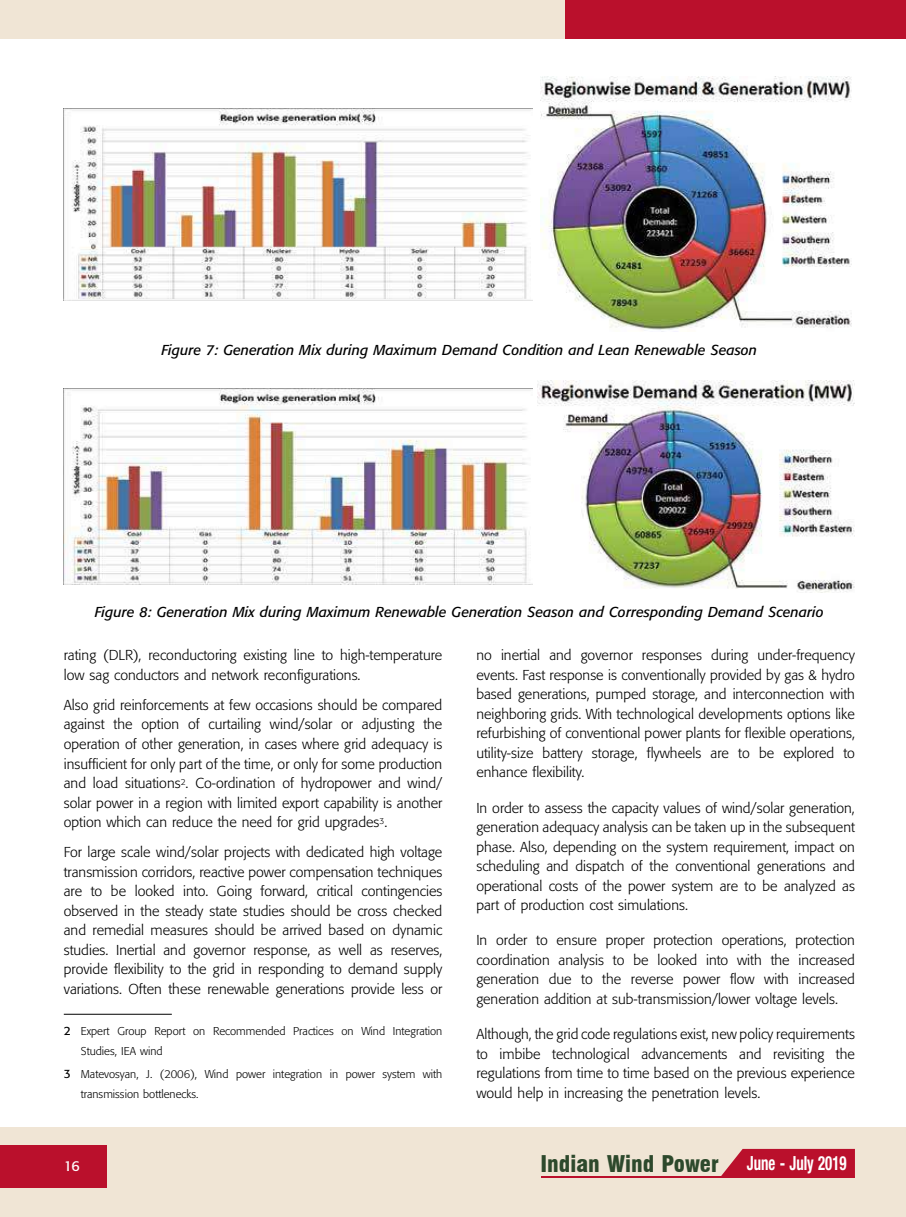
<style>
.page{position:relative;width:906px;height:1217px;background:#fff}
.page>*{position:absolute;margin:0;border:0;box-sizing:border-box;transform-origin:0 0}
.t1{font:900 condensed 22.5px "Swiss 721 BT";color:#2d492c}
.t2{font:300 14.25px/19.5px "Formata";color:#000;text-align:justify}
.t3{font:italic 14.25px "Formata";color:#000}
.t4{font:14.25px "Formata";color:#fff}
.t5{font:300 11.25px/19.5px "Formata";color:#000}
.s1{font-weight:400;font-size:12px}
.s2{font-family:"Helvetica Neue LT Pro";font-weight:700;font-size:19.5px;color:#fff}
</style>
<div class="page">
<div style="left:0;top:0;width:566px;height:38px;background:#f0e5d5"></div>
<div style="left:0;top:1127px;width:906px;height:89px;background:#f0e5d5"></div>
<div style="left:566px;top:0;width:340px;height:38px;background:#ba102c"></div>
<div style="left:0;top:1144px;width:106px;height:43px;background:#ba102c"></div>
<svg style="left:721px;top:1148px;width:134px;height:28px;background:#c0273e"></svg>
<hr style="left:542px;top:1176px;width:313px;height:1px;background:#ba102c">
<hr style="left:64px;top:1013px;width:108px;height:1px;background:#000">
<img style="left:64px;top:108px;width:468px;height:192px">
<img style="left:541px;top:77px;width:311px;height:253px">
<img style="left:64px;top:388px;width:468px;height:197px">
<img style="left:538px;top:381px;width:317px;height:211px">
<p class="t3" style="left:161px;top:341px;width:597px">Figure 7: Generation Mix during Maximum Demand Condition and Lean Renewable Season</p>
<p class="t3" style="left:95px;top:603px;width:730px">Figure 8: Generation Mix during Maximum Renewable Generation Season and Corresponding Demand Scenario</p>
<p class="t2" style="left:64px;top:645px;width:380px">rating (DLR), reconductoring existing line to high-temperature low sag conductors and network reconfigurations.</p>
<p class="t2" style="left:64px;top:695px;width:380px">Also grid reinforcements at few occasions should be compared against the option of curtailing wind/solar or adjusting the operation of other generation, in cases where grid adequacy is insufficient for only part of the time, or only for some production and load situations<sup>2</sup>. Co-ordination of hydropower and wind/ solar power in a region with limited export capability is another option which can reduce the need for grid upgrades<sup>3</sup>.</p>
<p class="t2" style="left:64px;top:842px;width:380px">For large scale wind/solar projects with dedicated high voltage transmission corridors, reactive power compensation techniques are to be looked into. Going forward, critical contingencies observed in the steady state studies should be cross checked and remedial measures should be arrived based on dynamic studies. Inertial and governor response, as well as reserves, provide flexibility to the grid in responding to demand supply variations. Often these renewable generations provide less or</p>
<p class="t5" style="left:81px;top:1021px;width:363px;text-indent:-17px"><span class="s1">2</span> Expert Group Report on Recommended Practices on Wind Integration<br>Studies, IEA wind</p>
<p class="t5" style="left:81px;top:1064px;width:363px;text-indent:-17px"><span class="s1">3</span> Matevosyan, J. (2006), Wind power integration in power system with transmission bottlenecks.</p>
<p class="t2" style="left:476px;top:645px;width:380px">no inertial and governor responses during under-frequency events. Fast response is conventionally provided by gas &amp; hydro based generations, pumped storage, and interconnection with neighboring grids. With technological developments options like refurbishing of conventional power plants for flexible operations, utility-size battery storage, flywheels are to be explored to enhance flexibility.</p>
<p class="t2" style="left:476px;top:797px;width:380px">In order to assess the capacity values of wind/solar generation, generation adequacy analysis can be taken up in the subsequent phase. Also, depending on the system requirement, impact on scheduling and dispatch of the conventional generations and operational costs of the power system are to be analyzed as part of production cost simulations.</p>
<p class="t2" style="left:476px;top:930px;width:380px">In order to ensure proper protection operations, protection coordination analysis to be looked into with the increased generation due to the reverse power flow with increased generation addition at sub-transmission/lower voltage levels.</p>
<p class="t2" style="left:476px;top:1024px;width:380px">Although, the grid code regulations exist, new policy requirements to imbibe technological advancements and revisiting the regulations from time to time based on the previous experience would help in increasing the penetration levels.</p>
<p class="t4" style="left:64px;top:1156px;width:18px">16</p>
<h1 class="t1" style="left:540px;top:1149px;width:308px">Indian Wind Power <span class="s2">June - July 2019</span></h1>
</div>
